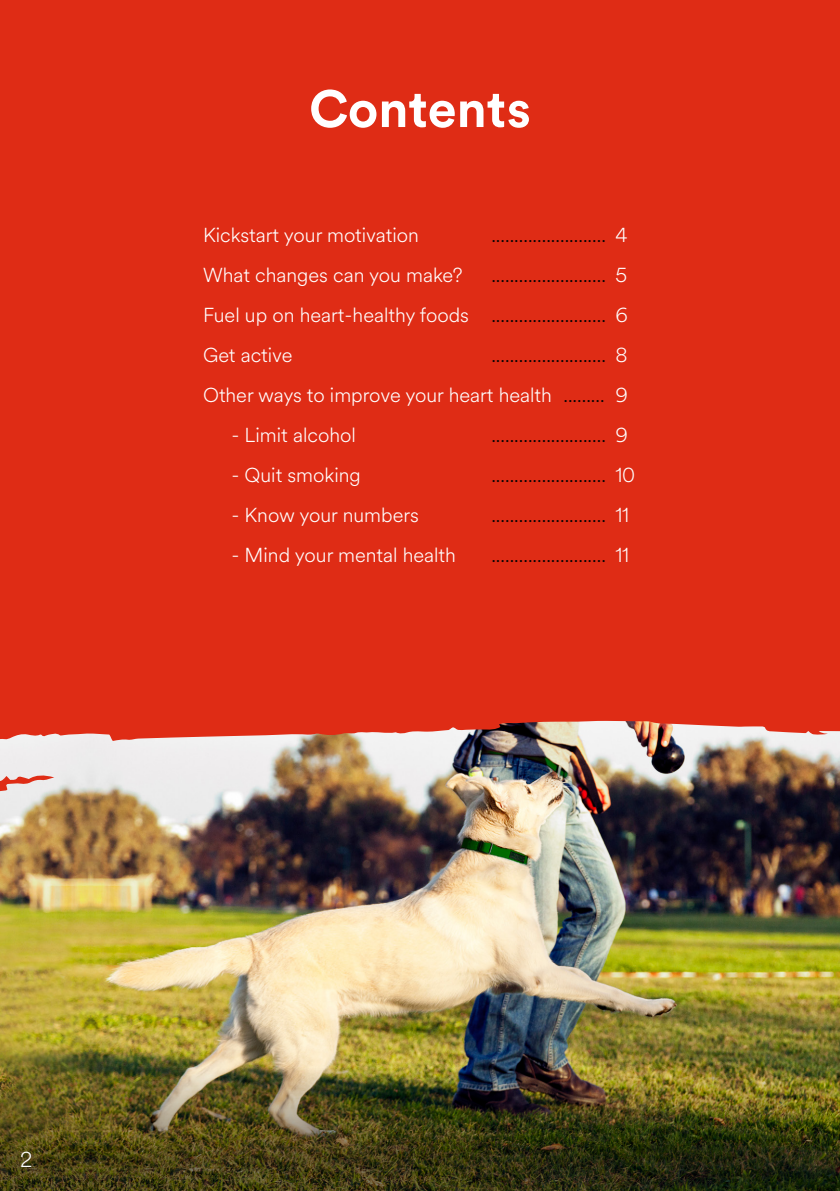
<style>
.page{position:relative;width:840px;height:1191px;background:#fff}
.page>*{position:absolute;margin:0;border:0;box-sizing:border-box;transform-origin:0 0}
.t1{font:700 51.8px "Circular Std";color:#fff}
.t2{font:300 21.2px "Circular Spotify Text";color:#fff}
.t3{font:300 20px/40px "Circular Spotify Text";color:#020203;text-align:justify}
.t4{font:300 20px/40px "Circular Spotify Text";color:#fff}
.s1{color:#fff}
</style>
<div class="page">
<div style="left:0;top:0;width:839px;height:1191px;background:#df2c15"></div>
<img style="left:0;top:721px;width:839px;height:332px">
<img style="left:0;top:1053px;width:839px;height:138px">
<h1 class="t1" style="left:309px;top:75px;width:223px">Contents</h1>
<p class="t4" style="left:203px;top:215px;width:217px">Kickstart your motivation</p>
<p class="t3" style="left:491px;top:215px;width:116px">.........................</p>
<p class="t4" style="left:203px;top:255px;width:261px">What changes can you make?</p>
<p class="t3" style="left:203px;top:255px;width:404px;text-indent:288px">.........................<br><span class="s1">Fuel up on heart-healthy foods</span> .........................<br><span class="s1">Get active</span></p>
<p class="t3" style="left:203px;top:335px;width:404px;text-align:right">.........................<br><span class="s1">Other ways to improve your heart health</span> .........</p>
<p class="t4" style="left:231px;top:415px;width:126px">- Limit alcohol</p>
<p class="t3" style="left:491px;top:415px;width:116px">.........................</p>
<p class="t4" style="left:231px;top:455px;width:131px">- Quit smoking</p>
<p class="t3" style="left:491px;top:455px;width:116px">.........................</p>
<p class="t4" style="left:231px;top:495px;width:189px">- Know your numbers</p>
<p class="t4" style="left:231px;top:535px;width:226px">- Mind your mental health</p>
<p class="t3" style="left:491px;top:495px;width:116px">.........................</p>
<p class="t3" style="left:491px;top:535px;width:116px">.........................</p>
<p class="t4" style="left:615px;top:215px;width:21px">4<br>5<br>6<br>8<br>9<br>9<br>10<br>11<br>11</p>
<p class="t2" style="left:20px;top:1145px;width:14px">2</p>
</div>
